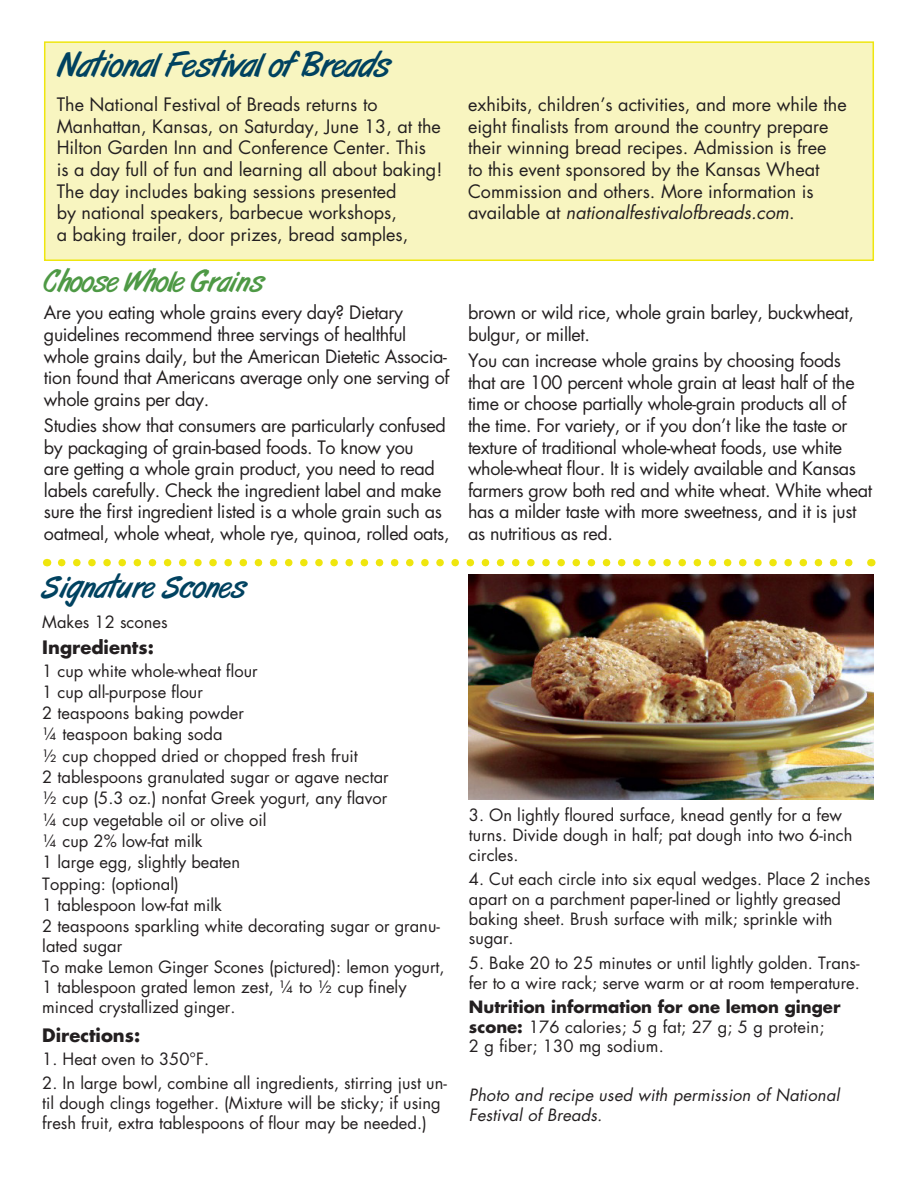
<style>
.page{position:relative;width:918px;height:1188px;background:#fff}
.page>*{position:absolute;margin:0;border:0;box-sizing:border-box;transform-origin:0 0}
.t1{font:34.5px "Art Brush";color:#004260}
.Body_Text{font:31.5px "Art Brush";color:#004260}
.t2{font:30px "Art Brush";color:#4e9945}
.Body_Text-2{font:18px/21.6px "Futura";letter-spacing:-.02em;color:#231f20}
.Body_Text-3{font:18px/21.6px "Futura";color:#231f20}
.Body_Text-4{font:700 18px "Futura";color:#231f20}
.Recipe_BodyTxt{font:16.5px/19.8px "Futura";color:#231f20}
.Recipe_Ingredients{font:16.5px/19.8px "Futura";color:#231f20}
.Recipe_BodyTxt-2{font:italic 16.5px/19.8px "Futura";letter-spacing:.01em;color:#231f20}
.s1{font-style:italic}
.s2{font-weight:700}
</style>
<div class="page">
<svg style="left:62px;top:559px;width:791px;height:7px"></svg>
<img style="left:468px;top:574px;width:405px;height:225px">
<div style="left:44px;top:41px;width:830px;height:220px;background:#f8f5c0;border:2px solid #efe60e"></div>
<p class="t1" style="left:57px;top:46px;width:334px">National Festival of Breads</p>
<p class="Body_Text-3" style="left:57px;top:94px;width:387px">The National Festival of Breads returns to Manhattan, Kansas, on Saturday, June 13, at the Hilton Garden Inn and Conference Center. This<br>is a day full of fun and learning all about baking!<br>The day includes baking sessions presented<br>by national speakers, barbecue workshops,<br>a baking trailer, door prizes, bread samples,</p>
<p class="Body_Text-3" style="left:468px;top:94px;width:380px">exhibits, children’s activities, and more while the eight finalists from around the country prepare their winning bread recipes. Admission is free<br>to this event sponsored by the Kansas Wheat Commission and others. More information is available at <span class="s1">nationalfestivalofbreads.com</span>.</p>
<p class="t2" style="left:44px;top:265px;width:221px">Choose Whole Grains</p>
<p class="Body_Text-2" style="left:44px;top:302px;width:407px">Are you eating whole grains every day? Dietary guidelines recommend three servings of healthful whole grains daily, but the American Dietetic Associa&shy;tion found that Americans average only one serving of whole grains per day.</p>
<p class="Body_Text-2" style="left:44px;top:414px;width:407px">Studies show that consumers are particularly confused by packaging of grain-based foods. To know you<br>are getting a whole grain product, you need to read labels carefully. Check the ingredient label and make sure the first ingredient listed is a whole grain such as oatmeal, whole wheat, whole rye, quinoa, rolled oats,</p>
<p class="Body_Text" style="left:41px;top:570px;width:205px">Signature Scones</p>
<p class="Recipe_BodyTxt" style="left:42px;top:611px;width:127px">Makes 12 scones</p>
<p class="Body_Text-4" style="left:42px;top:634px;width:113px">Ingredients:</p>
<p class="Recipe_Ingredients" style="left:42px;top:660px;width:217px">1 cup white whole-wheat flour</p>
<p class="Recipe_Ingredients" style="left:42px;top:682px;width:162px">1 cup all-purpose flour</p>
<p class="Recipe_Ingredients" style="left:42px;top:703px;width:203px">2 teaspoons baking powder</p>
<p class="Recipe_Ingredients" style="left:42px;top:724px;width:182px">¼ teaspoon baking soda</p>
<p class="Recipe_Ingredients" style="left:42px;top:746px;width:317px">½ cup chopped dried or chopped fresh fruit</p>
<p class="Recipe_Ingredients" style="left:42px;top:767px;width:348px">2 tablespoons granulated sugar or agave nectar</p>
<p class="Recipe_Ingredients" style="left:42px;top:788px;width:346px">½ cup (5.3 oz.) nonfat Greek yogurt, any flavor</p>
<p class="Recipe_Ingredients" style="left:42px;top:809px;width:226px">¼ cup vegetable oil or olive oil</p>
<p class="Recipe_Ingredients" style="left:42px;top:831px;width:162px">¼ cup 2% low-fat milk</p>
<p class="Recipe_Ingredients" style="left:42px;top:852px;width:199px">1 large egg, slightly beaten</p>
<p class="Recipe_Ingredients" style="left:42px;top:873px;width:138px">Topping: (optional)</p>
<p class="Recipe_Ingredients" style="left:42px;top:895px;width:181px">1 tablespoon low-fat milk</p>
<p class="Recipe_Ingredients" style="left:42px;top:916px;width:399px">2 teaspoons sparkling white decorating sugar or granu&shy;lated sugar</p>
<p class="Recipe_Ingredients" style="left:42px;top:957px;width:404px">To make Lemon Ginger Scones (pictured): lemon yogurt,<br>1 tablespoon grated lemon zest, ¼ to ½ cup finely minced crystallized ginger.</p>
<p class="Body_Text-4" style="left:42px;top:1023px;width:99px">Directions:</p>
<p class="Recipe_BodyTxt" style="left:42px;top:1049px;width:168px">1. Heat oven to 350°F.</p>
<p class="Recipe_BodyTxt" style="left:42px;top:1073px;width:406px">2. In large bowl, combine all ingredients, stirring just un&shy;til dough clings together. (Mixture will be sticky; if using fresh fruit, extra tablespoons of flour may be needed.)</p>
<p class="Body_Text-2" style="left:468px;top:302px;width:388px">brown or wild rice, whole grain barley, buckwheat, bulgur, or millet.</p>
<p class="Body_Text-2" style="left:468px;top:349px;width:406px">You can increase whole grains by choosing foods that are 100 percent whole grain at least half of the time or choose partially whole-grain products all of the time. For variety, or if you don’t like the taste or texture of traditional whole-wheat foods, use white whole-wheat flour. It is widely available and Kansas farmers grow both red and white wheat. White wheat has a milder taste with more sweetness, and it is just as nutritious as red.</p>
<p class="Recipe_BodyTxt" style="left:469px;top:805px;width:385px">3. On lightly floured surface, knead gently for a few turns. Divide dough in half; pat dough into two 6-inch circles.</p>
<p class="Recipe_BodyTxt" style="left:469px;top:869px;width:403px">4. Cut each circle into six equal wedges. Place 2 inches apart on a parchment paper-lined or lightly greased baking sheet. Brush surface with milk; sprinkle with sugar.</p>
<p class="Recipe_BodyTxt" style="left:469px;top:953px;width:392px">5. Bake 20 to 25 minutes or until lightly golden. Trans&shy;fer to a wire rack; serve warm or at room temperature.</p>
<p class="Recipe_BodyTxt" style="left:469px;top:997px;width:373px"><span class="s2">Nutrition information for one lemon ginger scone:</span> 176 calories; 5 g fat; 27 g; 5 g protein;<br>2 g fiber; 130 mg sodium.</p>
<p class="Recipe_BodyTxt-2" style="left:469px;top:1085px;width:372px">Photo and recipe used with permission of National<br>Festival of Breads.</p>
</div>
